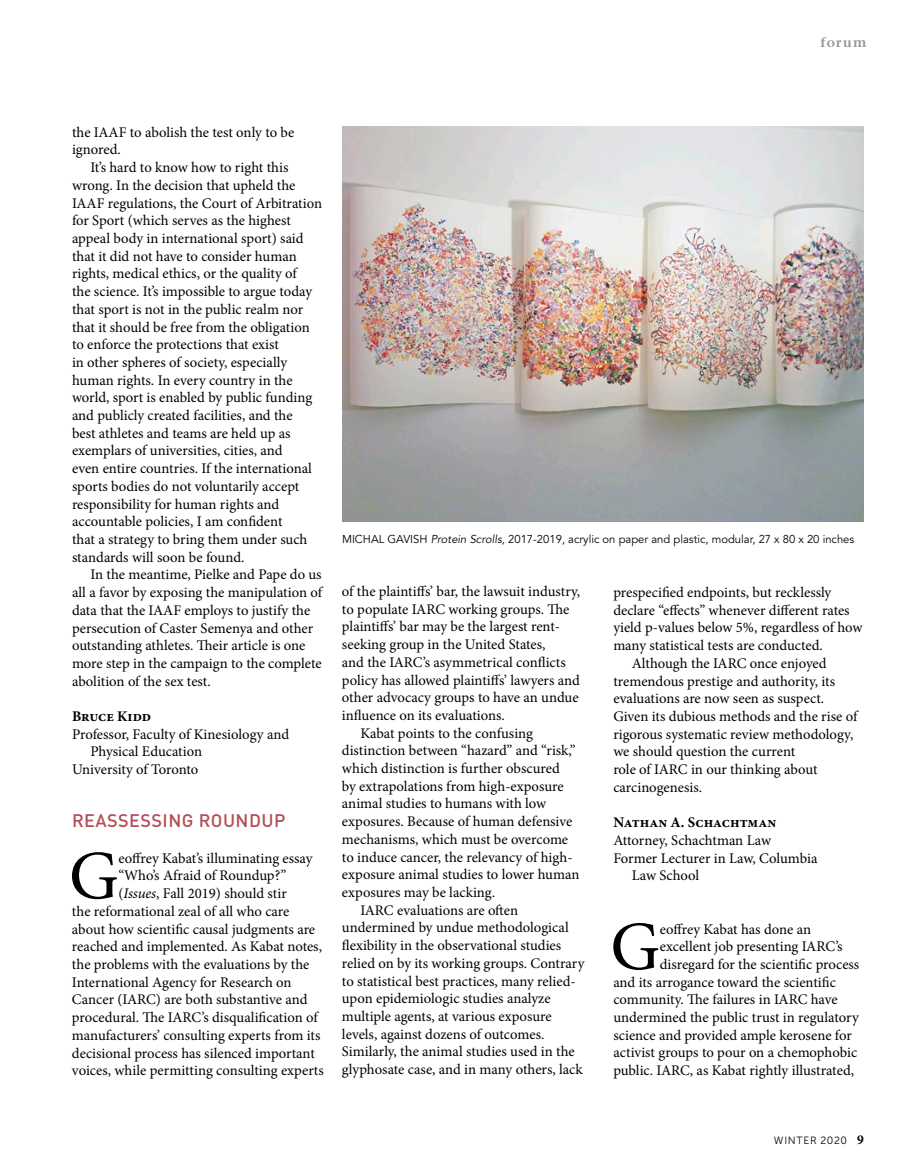
<style>
.page{position:relative;width:918px;height:1175px;background:#fff}
.page>*{position:absolute;margin:0;border:0;box-sizing:border-box;transform-origin:0 0}
.t1{font:69.15px "Minion Pro";color:#000}
.t2{font:500 18px "DIN";letter-spacing:.025em;color:#b44d58}
.t3{font:14.7px/17.7px "Minion Pro";color:#000}
.t4{font:700 14.7px "Minion Pro";color:#000}
.t5{font:600 13.5px "Stone Serif";letter-spacing:.085em;color:#939498}
.t6{font:11.25px "Expo Book S Si";color:#000}
.t7{font:10.5px "Museo Sans 300";letter-spacing:.06em;color:#000}
.s1{font-style:italic}
.s2{font-family:"Minion Pro";font-weight:700;font-size:13.5px}
</style>
<div class="page">
<img style="left:342px;top:126px;width:522px;height:395px">
<p class="t5" style="left:821px;top:34px;width:48px">forum</p>
<p class="t3" style="left:72px;top:123px;width:224px">the IAAF to abolish the test only to be ignored.</p>
<p class="t3" style="left:72px;top:159px;width:252px;text-indent:18px">It’s hard to know how to right this wrong. In the decision that upheld the IAAF regulations, the Court of Arbitration for Sport (which serves as the highest appeal body in international sport) said that it did not have to consider human rights, medical ethics, or the quality of<br>the science. It’s impossible to argue today that sport is not in the public realm nor that it should be free from the obligation to enforce the protections that exist<br>in other spheres of society, especially human rights. In every country in the world, sport is enabled by public funding and publicly created facilities, and the<br>best athletes and teams are held up as exemplars of universities, cities, and<br>even entire countries. If the international sports bodies do not voluntarily accept responsibility for human rights and accountable policies, I am confident<br>that a strategy to bring them under such standards will soon be found.</p>
<p class="t3" style="left:72px;top:566px;width:252px;text-indent:18px">In the meantime, Pielke and Pape do us all a favor by exposing the manipulation of data that the IAAF employs to justify the persecution of Caster Semenya and other outstanding athletes. Their article is one more step in the campaign to the complete abolition of the sex test.</p>
<p class="t4" style="left:72px;top:706px;width:81px">Bruce Kidd</p>
<p class="t3" style="left:72px;top:725px;width:219px">Professor, Faculty of Kinesiology and</p>
<p class="t3" style="left:90px;top:743px;width:113px">Physical Education</p>
<p class="t3" style="left:72px;top:760px;width:128px">University of Toronto</p>
<p class="t2" style="left:72px;top:809px;width:215px">REASSESSING ROUNDUP</p>
<h1 class="t1" style="left:69px;top:829px;width:51px">G</h1>
<p class="t3" style="left:118px;top:849px;width:196px">eoffrey Kabat’s illuminating essay</p>
<p class="t3" style="left:118px;top:867px;width:170px">“Who’s Afraid of Roundup?”</p>
<p class="t3" style="left:118px;top:884px;width:170px">(<span class="s1">Issues</span>, Fall 2019) should stir</p>
<p class="t3" style="left:72px;top:902px;width:219px">the reformational zeal of all who care</p>
<p class="t3" style="left:72px;top:920px;width:245px">about how scientific causal judgments are</p>
<p class="t3" style="left:72px;top:937px;width:252px">reached and implemented. As Kabat notes,</p>
<p class="t3" style="left:72px;top:955px;width:239px">the problems with the evaluations by the</p>
<p class="t3" style="left:72px;top:973px;width:221px">International Agency for Research on</p>
<p class="t3" style="left:72px;top:991px;width:237px">Cancer (IARC) are both substantive and</p>
<p class="t3" style="left:72px;top:1008px;width:247px">procedural. The IARC’s disqualification of</p>
<p class="t3" style="left:72px;top:1026px;width:250px">manufacturers’ consulting experts from its</p>
<p class="t3" style="left:72px;top:1044px;width:244px">decisional process has silenced important</p>
<p class="t3" style="left:72px;top:1061px;width:253px">voices, while permitting consulting experts</p>
<p class="t6" style="left:342px;top:532px;width:514px">MICHAL GAVISH <span class="s1">Protein Scrolls,</span> 2017-2019, acrylic on paper and plastic, modular, 27 x 80 x 20 inches</p>
<p class="t3" style="left:342px;top:582px;width:240px">of the plaintiffs’ bar, the lawsuit industry,</p>
<p class="t3" style="left:342px;top:600px;width:229px">to populate IARC working groups. The</p>
<p class="t3" style="left:342px;top:618px;width:220px">plaintiffs’ bar may be the largest rent-</p>
<p class="t3" style="left:342px;top:635px;width:205px">seeking group in the United States,</p>
<p class="t3" style="left:342px;top:653px;width:225px">and the IARC’s asymmetrical conflicts</p>
<p class="t3" style="left:342px;top:671px;width:239px">policy has allowed plaintiffs’ lawyers and</p>
<p class="t3" style="left:342px;top:688px;width:238px">other advocacy groups to have an undue</p>
<p class="t3" style="left:342px;top:706px;width:164px">influence on its evaluations.</p>
<p class="t3" style="left:360px;top:724px;width:174px">Kabat points to the confusing</p>
<p class="t3" style="left:342px;top:742px;width:235px">distinction between “hazard” and “risk,”</p>
<p class="t3" style="left:342px;top:759px;width:220px">which distinction is further obscured</p>
<p class="t3" style="left:342px;top:777px;width:223px">by extrapolations from high-exposure</p>
<p class="t3" style="left:342px;top:795px;width:206px">animal studies to humans with low</p>
<p class="t3" style="left:342px;top:812px;width:232px">exposures. Because of human defensive</p>
<p class="t3" style="left:342px;top:830px;width:228px">mechanisms, which must be overcome</p>
<p class="t3" style="left:342px;top:848px;width:232px">to induce cancer, the relevancy of high-</p>
<p class="t3" style="left:342px;top:865px;width:239px">exposure animal studies to lower human</p>
<p class="t3" style="left:342px;top:883px;width:155px">exposures may be lacking.</p>
<p class="t3" style="left:360px;top:901px;width:159px">IARC evaluations are often</p>
<p class="t3" style="left:342px;top:919px;width:228px">undermined by undue methodological</p>
<p class="t3" style="left:342px;top:936px;width:221px">flexibility in the observational studies</p>
<p class="t3" style="left:342px;top:954px;width:244px">relied on by its working groups. Contrary</p>
<p class="t3" style="left:342px;top:972px;width:235px">to statistical best practices, many relied-</p>
<p class="t3" style="left:342px;top:989px;width:210px">upon epidemiologic studies analyze</p>
<p class="t3" style="left:342px;top:1007px;width:211px">multiple agents, at various exposure</p>
<p class="t3" style="left:342px;top:1025px;width:204px">levels, against dozens of outcomes.</p>
<p class="t3" style="left:342px;top:1042px;width:234px">Similarly, the animal studies used in the</p>
<p class="t3" style="left:342px;top:1060px;width:242px">glyphosate case, and in many others, lack</p>
<p class="t3" style="left:613px;top:583px;width:220px">prespecified endpoints, but recklessly</p>
<p class="t3" style="left:613px;top:601px;width:238px">declare “effects” whenever different rates</p>
<p class="t3" style="left:613px;top:619px;width:251px">yield p-values below 5%, regardless of how</p>
<p class="t3" style="left:613px;top:636px;width:211px">many statistical tests are conducted.</p>
<p class="t3" style="left:632px;top:654px;width:197px">Although the IARC once enjoyed</p>
<p class="t3" style="left:613px;top:672px;width:223px">tremendous prestige and authority, its</p>
<p class="t3" style="left:613px;top:690px;width:212px">evaluations are now seen as suspect.</p>
<p class="t3" style="left:613px;top:707px;width:246px">Given its dubious methods and the rise of</p>
<p class="t3" style="left:613px;top:725px;width:242px">rigorous systematic review methodology,</p>
<p class="t3" style="left:613px;top:743px;width:183px">we should question the current</p>
<p class="t3" style="left:613px;top:760px;width:206px">role of IARC in our thinking about</p>
<p class="t3" style="left:613px;top:778px;width:90px">carcinogenesis.</p>
<p class="t4" style="left:613px;top:812px;width:164px">Nathan A. Schachtman</p>
<p class="t3" style="left:613px;top:831px;width:159px">Attorney, Schachtman Law</p>
<p class="t3" style="left:613px;top:849px;width:206px">Former Lecturer in Law, Columbia</p>
<p class="t3" style="left:632px;top:867px;width:69px">Law School</p>
<h1 class="t1" style="left:610px;top:900px;width:51px">G</h1>
<p class="t3" style="left:660px;top:920px;width:153px">eoffrey Kabat has done an</p>
<p class="t3" style="left:660px;top:937px;width:184px">excellent job presenting IARC’s</p>
<p class="t3" style="left:660px;top:955px;width:201px">disregard for the scientific process</p>
<p class="t3" style="left:613px;top:973px;width:224px">and its arrogance toward the scientific</p>
<p class="t3" style="left:613px;top:990px;width:226px">community. The failures in IARC have</p>
<p class="t3" style="left:613px;top:1008px;width:247px">undermined the public trust in regulatory</p>
<p class="t3" style="left:613px;top:1026px;width:240px">science and provided ample kerosene for</p>
<p class="t3" style="left:613px;top:1044px;width:245px">activist groups to pour on a chemophobic</p>
<p class="t3" style="left:613px;top:1061px;width:242px">public. IARC, as Kabat rightly illustrated,</p>
<p class="t7" style="left:774px;top:1135px;width:92px">WINTER 2020 <span class="s2">9</span></p>
</div>
